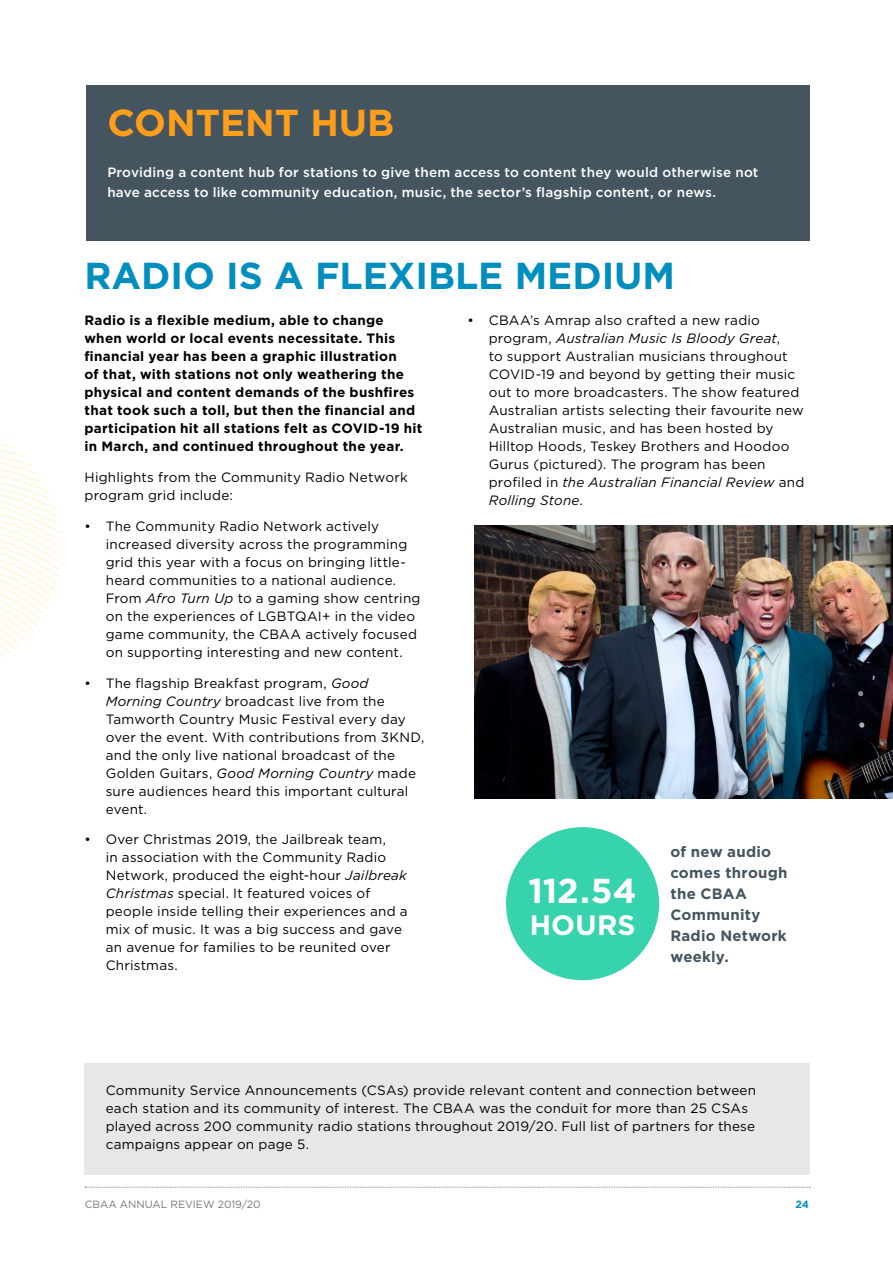
<style>
.page{position:relative;width:893px;height:1263px;background:#fff}
.page>*{position:absolute;margin:0;border:0;box-sizing:border-box;transform-origin:0 0}
.t1{font:700 37.5px "Gotham";color:#008ebe}
.t2{font:700 37.5px "Gotham";color:#ff9e1a}
.t3{font:700 34.5px "Gotham";color:#fff}
.t4{font:700 28.05px "Gotham";letter-spacing:.01em;color:#fff}
.t5{font:700 15px/21px "Gotham";letter-spacing:.02em;color:#455560}
.t6{font:13.5px/18px "Gotham";letter-spacing:.015em;color:#000}
.t7{font:700 13.5px/18px "Gotham";letter-spacing:.02em;color:#000}
.t8{font:500 13.5px/19.5px "Gotham";letter-spacing:.015em;color:#fff}
.t9{font:10.5px "Gotham";color:#74777b}
.t10{font:700 10.5px "Gotham";color:#008ebe}
.s1{font-style:italic}
</style>
<div class="page">
<svg style="left:85px;top:1187px;width:725px;height:1px"></svg>
<div style="left:86px;top:85px;width:723px;height:155px;background:#455560"></div>
<svg style="left:0;top:437px;width:62px;height:221px"></svg>
<img style="left:475px;top:526px;width:418px;height:273px">
<div style="left:84px;top:1063px;width:725px;height:112px;background:#e5e7e8"></div>
<div style="left:506px;top:827px;width:153px;height:153px;background:#37d3ae;border-radius:50%"></div>
<h1 class="t2" style="left:107px;top:98px;width:288px">CONTENT HUB</h1>
<p class="t8" style="left:107px;top:163px;width:653px">Providing a content hub for stations to give them access to content they would otherwise not have access to like community education, music, the sector’s flagship content, or news.</p>
<h1 class="t1" style="left:84px;top:251px;width:592px">RADIO IS A FLEXIBLE MEDIUM</h1>
<p class="t7" style="left:84px;top:312px;width:339px">Radio is a flexible medium, able to change when world or local events necessitate. This financial year has been a graphic illustration<br>of that, with stations not only weathering the physical and content demands of the bushfires that took such a toll, but then the financial and participation hit all stations felt as COVID-19 hit in March, and continued throughout the year.</p>
<p class="t6" style="left:84px;top:468px;width:325px">Highlights from the Community Radio Network program grid include:</p>
<p class="t6" style="left:106px;top:517px;width:316px;text-indent:-21px">• The Community Radio Network actively increased diversity across the programming grid this year with a focus on bringing little&shy;heard communities to a national audience.<br>From <span class="s1">Afro Turn Up</span> to a gaming show centring on the experiences of LGBTQAI+ in the video game community, the CBAA actively focused on supporting interesting and new content.</p>
<p class="t6" style="left:106px;top:674px;width:320px;text-indent:-21px">• The flagship Breakfast program, <span class="s1">Good Morning Country</span> broadcast live from the Tamworth Country Music Festival every day over the event. With contributions from 3KND, and the only live national broadcast of the Golden Guitars, <span class="s1">Good Morning Country</span> made sure audiences heard this important cultural event.</p>
<p class="t6" style="left:106px;top:830px;width:303px;text-indent:-21px">• Over Christmas 2019, the Jailbreak team,<br>in association with the Community Radio Network, produced the eight-hour <span class="s1">Jailbreak Christmas</span> special. It featured voices of people inside telling their experiences and a mix of music. It was a big success and gave an avenue for families to be reunited over Christmas.</p>
<p class="t6" style="left:489px;top:311px;width:317px;text-indent:-21px">• CBAA’s Amrap also crafted a new radio program, <span class="s1">Australian Music Is Bloody Great</span>,<br>to support Australian musicians throughout COVID-19 and beyond by getting their music out to more broadcasters. The show featured Australian artists selecting their favourite new Australian music, and has been hosted by Hilltop Hoods, Teskey Brothers and Hoodoo Gurus (pictured). The program has been profiled in <span class="s1">the Australian Financial Review</span> and <span class="s1">Rolling Stone</span>.</p>
<p class="t5" style="left:670px;top:841px;width:119px">of new audio comes through the CBAA<br>Community<br>Radio Network weekly.</p>
<h2 class="t3" style="left:528px;top:868px;width:110px">112.54</h2>
<h3 class="t4" style="left:530px;top:906px;width:107px">HOURS</h3>
<p class="t6" style="left:106px;top:1081px;width:652px">Community Service Announcements (CSAs) provide relevant content and connection between each station and its community of interest. The CBAA was the conduit for more than 25 CSAs played across 200 community radio stations throughout 2019/20. Full list of partners for these campaigns appear on page 5.</p>
<p class="t9" style="left:85px;top:1197px;width:177px">CBAA ANNUAL REVIEW 2019/20</p>
<p class="t10" style="left:795px;top:1197px;width:15px">24</p>
</div>
